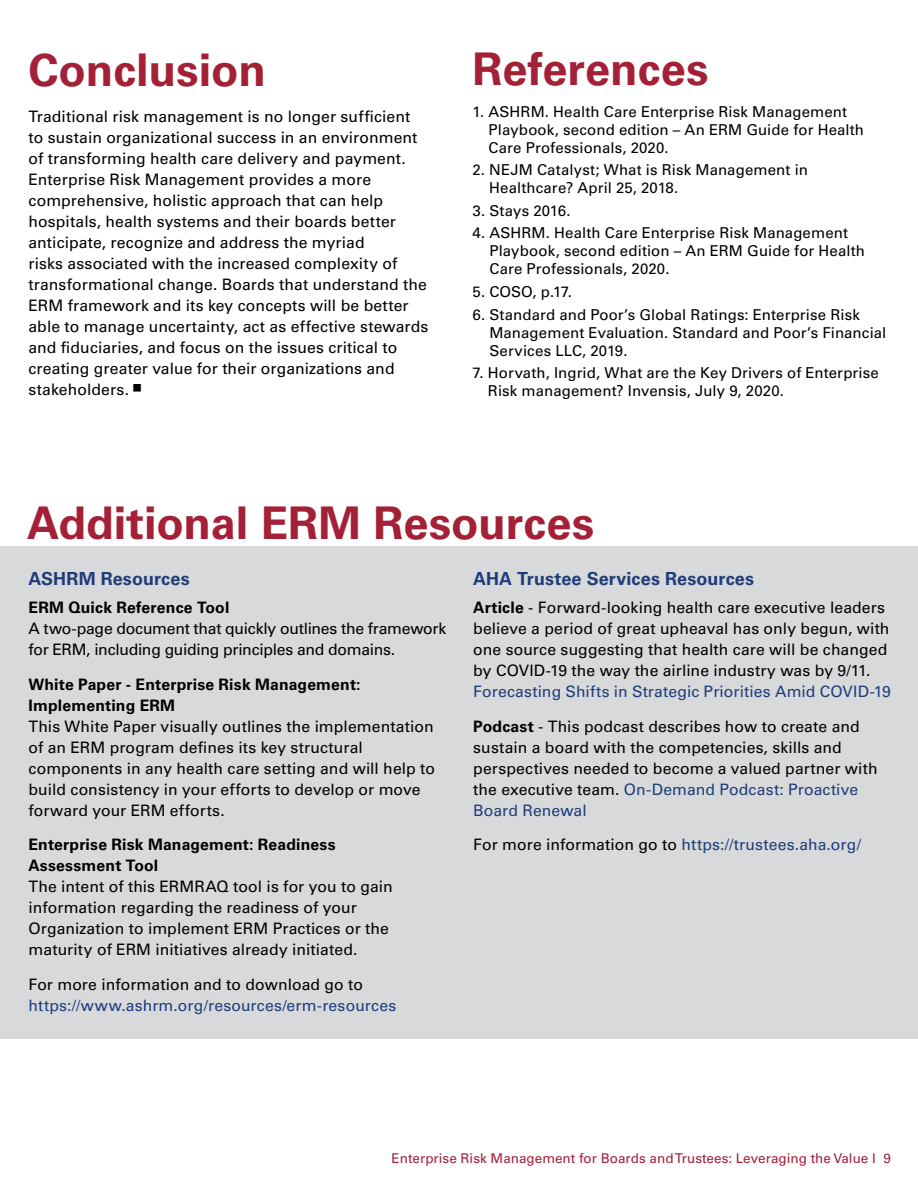
<style>
.page{position:relative;width:918px;height:1188px;background:#fff}
.page>*{position:absolute;margin:0;border:0;box-sizing:border-box;transform-origin:0 0}
.t1{font:700 45px "Univers LT Std";color:#a42036}
.t2{font:700 18px "Univers LT Std";letter-spacing:.005em;color:#1f3d7b}
.t3{font:15.75px/21px "Univers LT Std";letter-spacing:.005em;color:#000}
.t4{font:15.75px/34.5px "Univers LT Std";letter-spacing:.01em;color:#1f3d7b}
.t5{font:700 15.75px/21px "Univers LT Std";letter-spacing:.01em;color:#000}
.t6{font:15.75px/21px "Univers LT Std";letter-spacing:-.02em;color:#000}
.t7{font:15px/18px "Univers LT Std";letter-spacing:.005em;color:#000}
.t8{font:13.5px "Univers LT Std";color:#a42036}
.s1{font-weight:700}
.s2{font-weight:700;color:#000}
.s3{color:#000}
.s4{color:#1f3d7b}
</style>
<div class="page">
<div style="left:0;top:546px;width:918px;height:492px;background:#d8d9da"></div>
<h1 class="t1" style="left:28px;top:44px;width:239px">Conclusion</h1>
<p class="t3" style="left:28px;top:106px;width:401px">Traditional risk management is no longer sufficient to sustain organizational success in an environment of transforming health care delivery and payment.<br>Enterprise Risk Management provides a more comprehensive, holistic approach that can help hospitals, health systems and their boards better anticipate, recognize and address the myriad<br>risks associated with the increased complexity of transformational change. Boards that understand the ERM framework and its key concepts will be better able to manage uncertainty, act as effective stewards and fiduciaries, and focus on the issues critical to creating greater value for their organizations and stakeholders.</p>
<h1 class="t1" style="left:472px;top:43px;width:238px">References</h1>
<p class="t7" style="left:489px;top:102px;width:377px;text-indent:-16px">1. ASHRM. Health Care Enterprise Risk Management<br>Playbook, second edition – An ERM Guide for Health<br>Care Professionals, 2020.</p>
<p class="t7" style="left:489px;top:161px;width:320px;text-indent:-17px">2. NEJM Catalyst; What is Risk Management in<br>Healthcare? April 25, 2018.</p>
<p class="t7" style="left:472px;top:202px;width:100px">3. Stays 2016.</p>
<p class="t7" style="left:489px;top:224px;width:377px;text-indent:-17px">4. ASHRM. Health Care Enterprise Risk Management<br>Playbook, second edition – An ERM Guide for Health<br>Care Professionals, 2020.</p>
<p class="t7" style="left:472px;top:283px;width:101px">5. COSO, p.17.</p>
<p class="t7" style="left:489px;top:305px;width:398px;text-indent:-17px">6. Standard and Poor’s Global Ratings: Enterprise Risk<br>Management Evaluation. Standard and Poor’s Financial<br>Services LLC, 2019.</p>
<p class="t7" style="left:488px;top:364px;width:392px;text-indent:-15px">7. Horvath, Ingrid, What are the Key Drivers of Enterprise<br>Risk management? Invensis, July 9, 2020.</p>
<h1 class="t1" style="left:27px;top:497px;width:569px">Additional ERM Resources</h1>
<p class="t2" style="left:28px;top:568px;width:163px">ASHRM Resources</p>
<p class="t5" style="left:28px;top:597px;width:202px">ERM Quick Reference Tool</p>
<p class="t6" style="left:28px;top:618px;width:419px">A two-page document that quickly outlines the framework for ERM, including guiding principles and domains.</p>
<p class="t5" style="left:28px;top:674px;width:334px">White Paper - Enterprise Risk Management:<br>Implementing ERM</p>
<p class="t3" style="left:28px;top:716px;width:408px">This White Paper visually outlines the implementation of an ERM program defines its key structural components in any health care setting and will help to build consistency in your efforts to develop or move forward your ERM efforts.</p>
<p class="t5" style="left:28px;top:834px;width:309px">Enterprise Risk Management: Readiness<br>Assessment Tool</p>
<p class="t3" style="left:28px;top:876px;width:366px">The intent of this ERMRAQ tool is for you to gain information regarding the readiness of your Organization to implement ERM Practices or the maturity of ERM initiatives already initiated.</p>
<p class="t3" style="left:28px;top:974px;width:336px">For more information and to download go to</p>
<p class="t4" style="left:28px;top:988px;width:369px">https://www.ashrm.org/resources/erm-resources</p>
<p class="t2" style="left:473px;top:568px;width:282px">AHA Trustee Services Resources</p>
<p class="t3" style="left:473px;top:597px;width:418px"><span class="s1">Article</span> - Forward-looking health care executive leaders believe a period of great upheaval has only begun, with one source suggesting that health care will be changed by COVID-19 the way the airline industry was by 9/11.</p>
<p class="t4" style="left:473px;top:674px;width:419px">Forecasting Shifts in Strategic Priorities Amid COVID-19<br><span class="s2">Podcast</span> <span class="s3">- This podcast describes how to create and</span></p>
<p class="t3" style="left:473px;top:737px;width:406px">sustain a board with the competencies, skills and perspectives needed to become a valued partner with the executive team. <span class="s4">On-Demand Podcast: Proactive Board Renewal</span></p>
<p class="t4" style="left:473px;top:827px;width:389px"><span class="s3">For more information go to</span> https://trustees.aha.org/</p>
<p class="t8" style="left:392px;top:1150px;width:501px">Enterprise Risk Management for Boards and Trustees: Leveraging the Value I 9</p>
</div>
